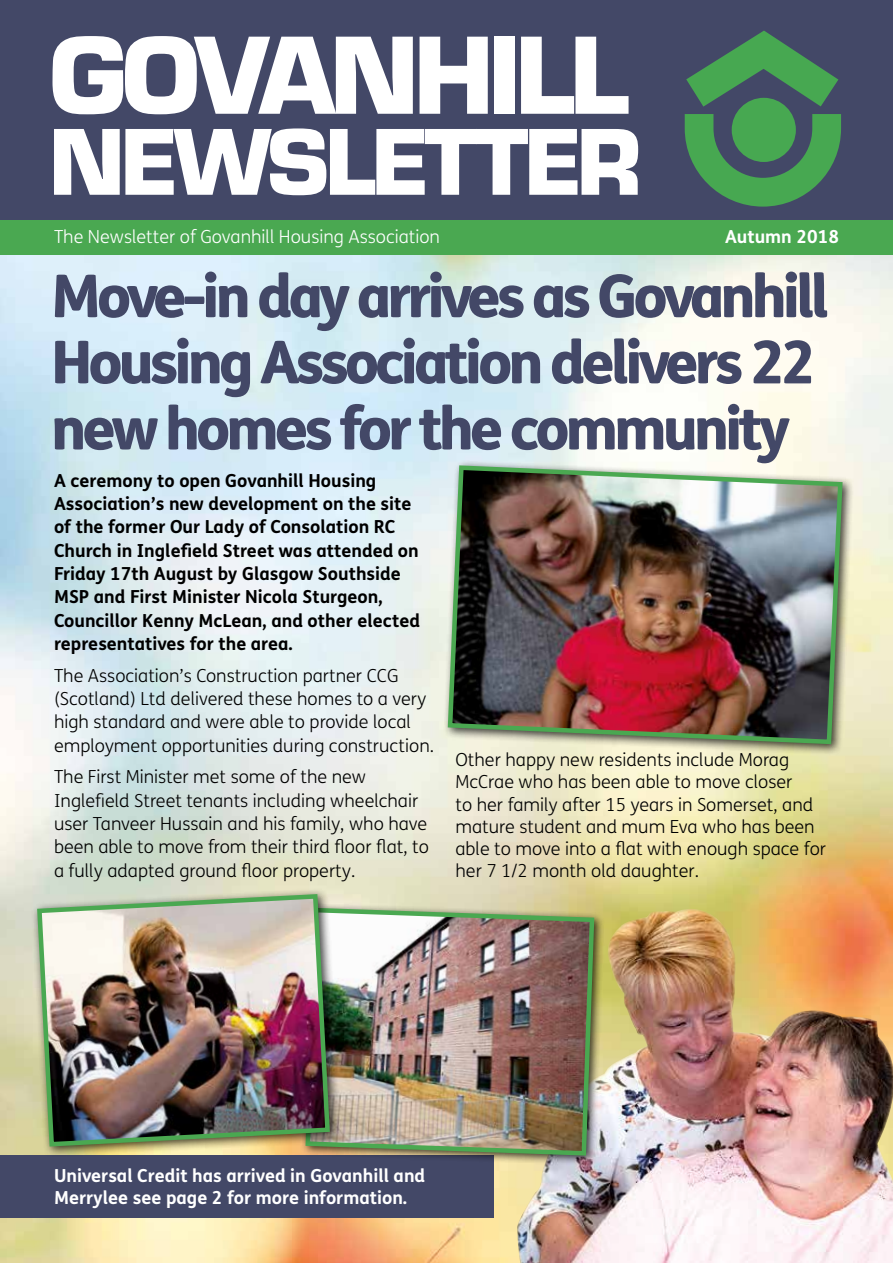
<style>
.page{position:relative;width:893px;height:1263px;background:#fff}
.page>*{position:absolute;margin:0;border:0;box-sizing:border-box;transform-origin:0 0}
.t1{font:900 115.65px "Eurostile";letter-spacing:-.05em;color:#fff}
.t2{font:900 98.7px "Eurostile";letter-spacing:-.05em;color:#fff}
.t3{font:800 59.25px/66.2px "FS Me";letter-spacing:-.07em;color:#434867}
.t4{font:300 18px/23.2px "FS Me";color:#000}
.t5{font:700 18px/23.2px "FS Me";color:#000}
.t6{font:700 18px/21.6px "FS Me";color:#fff}
.t7{font:300 18px "FS Me";color:#fff}
</style>
<div class="page">
<img style="left:0;top:255px;width:893px;height:1008px">
<div style="left:0;top:0;width:893px;height:243px;background:#434867"></div>
<div style="left:0;top:221px;width:893px;height:34px;background:#4aa851"></div>
<div style="left:0;top:1155px;width:493px;height:63px;background:#434867"></div>
<svg style="left:686px;top:31px;width:152px;height:76px"></svg>
<div style="left:732px;top:98px;width:64px;height:64px;background:#47a851;border-radius:50%"></div>
<svg style="left:685px;top:114px;width:156px;height:93px"></svg>
<div style="left:442px;top:460px;width:412px;height:295px;background:#000;opacity:.75"></div>
<img style="left:445px;top:463px;width:400px;height:283px">
<img style="left:516px;top:909px;width:377px;height:354px">
<div style="left:300px;top:903px;width:305px;height:263px;background:#000;opacity:.75"></div>
<img style="left:342px;top:905px;width:255px;height:253px">
<div style="left:31px;top:888px;width:311px;height:270px;background:#000;opacity:.75"></div>
<img style="left:35px;top:892px;width:297px;height:257px">
<h1 class="t1" style="left:49px;top:-8px;width:582px">GOVANHILL</h1>
<h2 class="t2" style="left:49px;top:91px;width:595px">NEWSLETTER</h2>
<p class="t7" style="left:54px;top:227px;width:388px">The Newsletter of Govanhill Housing Association</p>
<p class="t6" style="left:725px;top:226px;width:115px">Autumn 2018</p>
<h3 class="t3" style="left:51px;top:263px;width:780px">Move-in day arrives as Govanhill<br>Housing Association delivers 22 new homes for the community</h3>
<p class="t5" style="left:54px;top:469px;width:368px">A ceremony to open Govanhill Housing Association’s new development on the site of the former Our Lady of Consolation RC Church in Inglefield Street was attended on Friday 17th August by Glasgow Southside MSP and First Minister Nicola Sturgeon, Councillor Kenny McLean, and other elected representatives for the area.</p>
<p class="t4" style="left:54px;top:664px;width:382px">The Association’s Construction partner CCG (Scotland) Ltd delivered these homes to a very high standard and were able to provide local employment opportunities during construction.</p>
<p class="t4" style="left:54px;top:766px;width:376px">The First Minister met some of the new Inglefield Street tenants including wheelchair user Tanveer Hussain and his family, who have been able to move from their third floor flat, to a fully adapted ground floor property.</p>
<p class="t4" style="left:455px;top:749px;width:372px;line-height:22px">Other happy new residents include Morag McCrae who has been able to move closer<br>to her family after 15 years in Somerset, and mature student and mum Eva who has been able to move into a flat with enough space for her 7 1/2 month old daughter.</p>
<p class="t6" style="left:54px;top:1165px;width:373px">Universal Credit has arrived in Govanhill and<br>Merrylee see page 2 for more information.</p>
</div>
